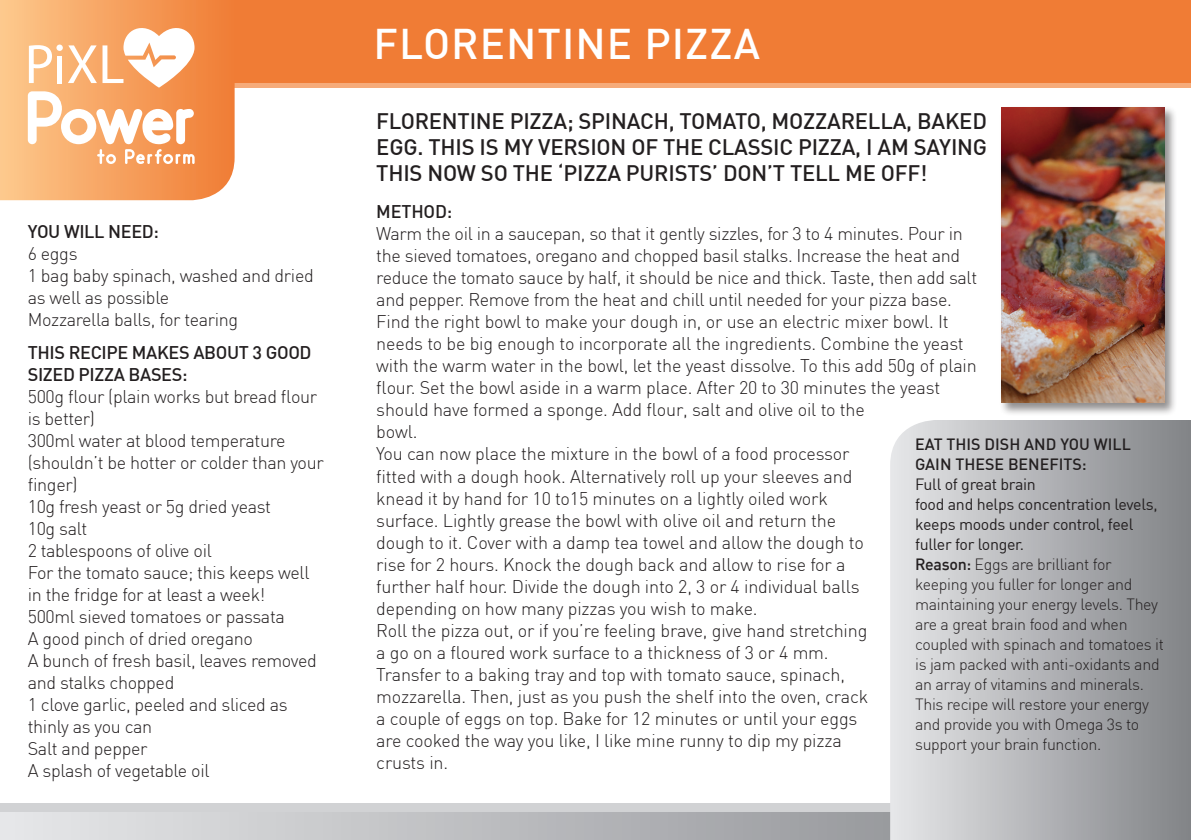
<style>
.page{position:relative;width:1191px;height:840px;background:#fff}
.page>*{position:absolute;margin:0;border:0;box-sizing:border-box;transform-origin:0 0}
.t1{font:500 42px "DIN";letter-spacing:.025em;color:#fff}
.t2{font:500 22px/26px "DIN";letter-spacing:-.01em;color:#231f20;text-align:justify}
.t3{font:300 18px/22px "DIN";letter-spacing:-.02em;color:#231f20}
.t4{font:500 18px/22px "DIN";letter-spacing:-.02em;color:#231f20}
.t5{font:300 16px/20px "DIN";letter-spacing:-.02em;color:#231f20}
.t6{font:500 16px/20px "DIN";color:#231f20}
.s1{font-weight:400}
.s2{font-weight:500}
</style>
<div class="page">
<div style="left:0;top:803px;width:1191px;height:36px;background:#d1d2d4"></div>
<svg style="left:235px;top:82px;width:956px;height:6px;background:#f5a36e"></svg>
<div style="left:0;top:0;width:1191px;height:82px;background:#f07c35"></div>
<svg style="left:0;top:812px;width:890px;height:27px"></svg>
<svg style="left:890px;top:420px;width:301px;height:419px;background:#b3b4b7"></svg>
<svg style="left:0;top:0;width:235px;height:200px"></svg>
<svg style="left:28px;top:20px;width:167px;height:144px"></svg>
<div style="left:57px;top:56px;width:5px;height:27px;background:#fff"></div>
<div style="left:56px;top:45px;width:7px;height:6px;background:#fff;border-radius:50%"></div>
<div style="left:998px;top:105px;width:179px;height:310px;background:#231f20;opacity:.5"></div>
<img style="left:1001px;top:107px;width:163px;height:296px">
<p class="t4" style="left:28px;top:219px;width:133px">YOU WILL NEED:</p>
<p class="t3" style="left:28px;top:242px;width:287px">6 eggs<br>1 bag baby spinach, washed and dried as well as possible<br>Mozzarella balls, for tearing</p>
<p class="t4" style="left:28px;top:340px;width:285px">THIS RECIPE MAKES ABOUT 3 GOOD<br>SIZED PIZZA BASES:</p>
<p class="t3" style="left:28px;top:385px;width:297px">500g flour (plain works but bread flour is better)<br>300ml water at blood temperature (shouldn’t be hotter or colder than your finger)<br>10g fresh yeast or 5g dried yeast<br>10g salt<br>2 tablespoons of olive oil<br>For the tomato sauce; this keeps well in the fridge for at least a week!<br>500ml sieved tomatoes or passata<br>A good pinch of dried oregano<br>A bunch of fresh basil, leaves removed and stalks chopped<br>1 clove garlic, peeled and sliced as thinly as you can<br>Salt and pepper<br>A splash of vegetable oil</p>
<h1 class="t1" style="left:373px;top:17px;width:388px">FLORENTINE PIZZA</h1>
<p class="t2" style="left:376px;top:108px;width:612px">FLORENTINE PIZZA; SPINACH, TOMATO, MOZZARELLA, BAKED EGG. THIS IS MY VERSION OF THE CLASSIC PIZZA, I AM SAYING THIS NOW SO THE ‘PIZZA PURISTS’ DON’T TELL ME OFF!</p>
<p class="t4" style="left:376px;top:200px;width:77px">METHOD:</p>
<p class="t3" style="left:376px;top:222px;width:602px">Warm the oil in a saucepan, so that it gently sizzles, for 3 to 4 minutes. Pour in the sieved tomatoes, oregano and chopped basil stalks. Increase the heat and reduce the tomato sauce by half, it should be nice and thick. Taste, then add salt and pepper. Remove from the heat and chill until needed for your pizza base.<br>Find the right bowl to make your dough in, or use an electric mixer bowl. It needs to be big enough to incorporate all the ingredients. Combine the yeast with the warm water in the bowl, let the yeast dissolve. To this add 50g of plain flour. Set the bowl aside in a warm place. After 20 to 30 minutes the yeast should have formed a sponge. Add flour, salt and olive oil to the<br>bowl.<br>You can now place the mixture in the bowl of a food processor<br>fitted with a dough hook. Alternatively roll up your sleeves and<br>knead it by hand for 10 to15 minutes on a lightly oiled work<br>surface. Lightly grease the bowl with olive oil and return the<br>dough to it. Cover with a damp tea towel and allow the dough to<br>rise for 2 hours. Knock the dough back and allow to rise for a<br>further half hour. Divide the dough into 2, 3 or 4 individual balls<br>depending on how many pizzas you wish to make.<br>Roll the pizza out, or if you’re feeling brave, give hand stretching<br>a go on a floured work surface to a thickness of 3 or 4 mm.<br>Transfer to a baking tray and top with tomato sauce, spinach,<br>mozzarella. Then, just as you push the shelf into the oven, crack<br>a couple of eggs on top. Bake for 12 minutes or until your eggs<br>are cooked the way you like, I like mine runny to dip my pizza<br>crusts in.</p>
<p class="t6" style="left:915px;top:433px;width:217px">EAT THIS DISH AND YOU WILL<br>GAIN THESE BENEFITS:</p>
<p class="t5" style="left:915px;top:473px;width:250px"><span class="s1">Full of great brain<br>food and helps concentration levels, keeps moods under control, feel fuller for longer.<br></span><span class="s2">Reason:</span> Eggs are brilliant for keeping you fuller for longer and maintaining your energy levels. They are a great brain food and when coupled with spinach and tomatoes it is jam packed with anti-oxidants and an array of vitamins and minerals.<br>This recipe will restore your energy and provide you with Omega 3s to support your brain function.</p>
</div>
